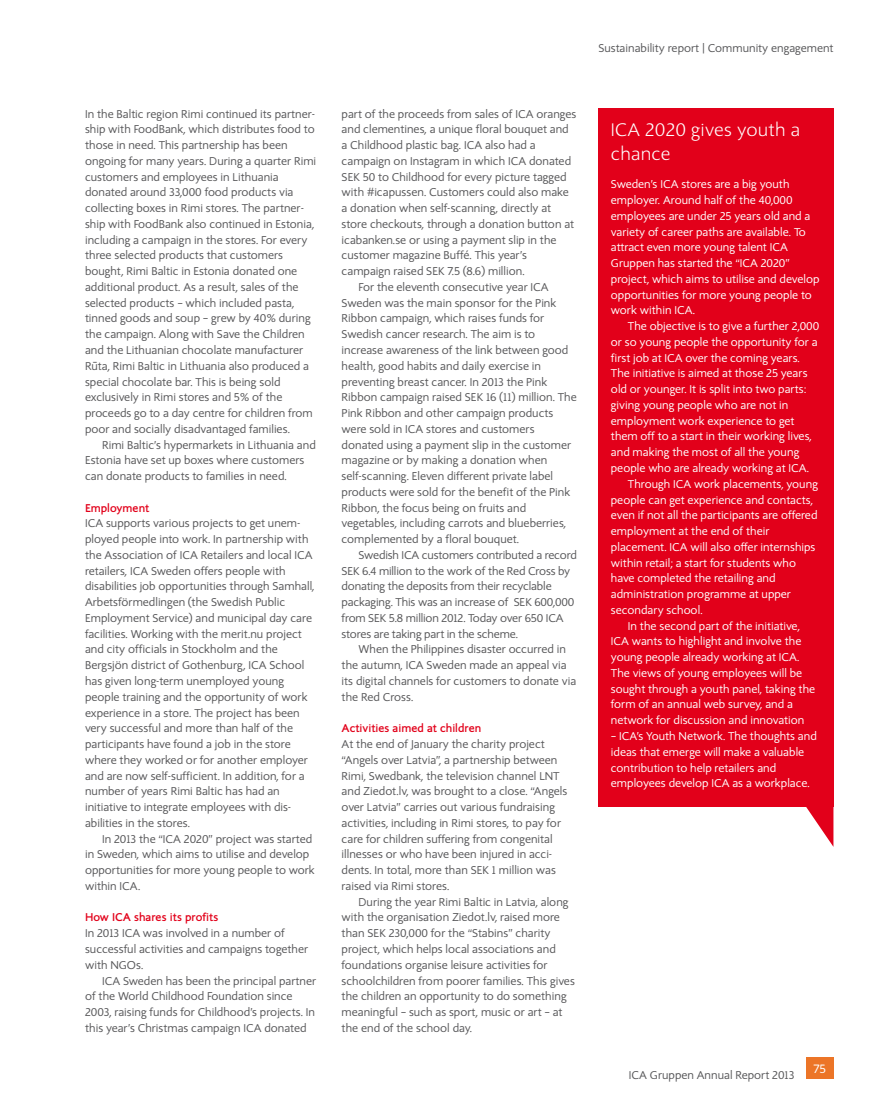
<style>
.page{position:relative;width:893px;height:1115px;background:#fff}
.page>*{position:absolute;margin:0;border:0;box-sizing:border-box;transform-origin:0 0}
.t1{font:300 18px/24px "ICA Sans Serif";letter-spacing:.01em;color:#fff}
.t2{font:12px "ICA Sans Serif";color:#fff}
.t3{font:11.25px/15.8px "ICA Sans Serif";color:#58585a}
.t4{font:11.25px/15.8px "ICA Sans Serif";color:#fff}
.t5{font:700 11.25px "ICA Sans Serif";color:#e2001a}
</style>
<div class="page">
<div style="left:806px;top:1057px;width:27px;height:21px;background:#ec7527"></div>
<div style="left:598px;top:108px;width:235px;height:699px;background:#e2001a"></div>
<svg style="left:806px;top:807px;width:27px;height:39px"></svg>
<p class="t3" style="left:85px;top:106px;width:233px">In the Baltic region Rimi continued its partner&shy;ship with FoodBank, which distributes food to those in need. This partnership has been ongoing for many years. During a quarter Rimi customers and employees in Lithuania donated around 33,000 food products via collecting boxes in Rimi stores. The partner&shy;ship with FoodBank also continued in Estonia, including a campaign in the stores. For every three selected products that customers bought, Rimi Baltic in Estonia donated one additional product. As a result, sales of the selected products – which included pasta, tinned goods and soup – grew by 40% during the campaign. Along with Save the Children and the Lithuanian chocolate manufacturer Ru—ta, Rimi Baltic in Lithuania also produced a special chocolate bar. This is being sold exclusively in Rimi stores and 5% of the proceeds go to a day centre for children from poor and socially disadvantaged families.</p>
<p class="t3" style="left:85px;top:437px;width:232px;text-indent:17px">Rimi Baltic’s hypermarkets in Lithuania and<br>Estonia have set up boxes where customers can donate products to families in need.</p>
<p class="t5" style="left:85px;top:500px;width:66px">Employment</p>
<p class="t3" style="left:85px;top:515px;width:231px">ICA supports various projects to get unem&shy;ployed people into work. In partnership with the Association of ICA Retailers and local ICA retailers, ICA Sweden offers people with disabilities job opportunities through Samhall, Arbetsförmedlingen (the Swedish Public Employment Service) and municipal day care facilities. Working with the merit.nu project and city officials in Stockholm and the Bergsjön district of Gothenburg, ICA School has given long-term unemployed young people training and the opportunity of work experience in a store. The project has been very successful and more than half of the participants have found a job in the store where they worked or for another employer and are now self-sufficient. In addition, for a number of years Rimi Baltic has had an initiative to integrate employees with dis&shy;abilities in the stores.</p>
<p class="t3" style="left:85px;top:830px;width:231px;text-indent:17px">In 2013 the “ICA 2020” project was started in Sweden, which aims to utilise and develop opportunities for more young people to work within ICA.</p>
<p class="t5" style="left:85px;top:910px;width:135px">How ICA shares its profits</p>
<p class="t3" style="left:85px;top:925px;width:225px">In 2013 ICA was involved in a number of successful activities and campaigns together with NGOs.</p>
<p class="t3" style="left:85px;top:972px;width:233px;text-indent:17px">ICA Sweden has been the principal partner of the World Childhood Foundation since 2003, raising funds for Childhood’s projects. In this year’s Christmas campaign ICA donated</p>
<p class="t3" style="left:342px;top:106px;width:236px">part of the proceeds from sales of ICA oranges</p>
<p class="t3" style="left:342px;top:122px;width:229px">and clementines, a unique floral bouquet and</p>
<p class="t3" style="left:342px;top:137px;width:196px">a Childhood plastic bag. ICA also had a</p>
<p class="t3" style="left:342px;top:153px;width:231px">campaign on Instagram in which ICA donated</p>
<p class="t3" style="left:342px;top:169px;width:227px">SEK 50 to Childhood for every picture tagged</p>
<p class="t3" style="left:342px;top:185px;width:229px">with #icapussen. Customers could also make</p>
<p class="t3" style="left:342px;top:200px;width:211px">a donation when self-scanning, directly at</p>
<p class="t3" style="left:342px;top:216px;width:234px">store checkouts, through a donation button at</p>
<p class="t3" style="left:342px;top:232px;width:216px">icabanken.se or using a payment slip in the</p>
<p class="t3" style="left:342px;top:248px;width:187px">customer magazine Buffé. This year’s</p>
<p class="t3" style="left:342px;top:263px;width:185px">campaign raised SEK 7.5 (8.6) million.</p>
<p class="t3" style="left:359px;top:279px;width:192px">For the eleventh consecutive year ICA</p>
<p class="t3" style="left:342px;top:295px;width:216px">Sweden was the main sponsor for the Pink</p>
<p class="t3" style="left:342px;top:311px;width:204px">Ribbon campaign, which raises funds for</p>
<p class="t3" style="left:342px;top:326px;width:195px">Swedish cancer research. The aim is to</p>
<p class="t3" style="left:342px;top:342px;width:228px">increase awareness of the link between good</p>
<p class="t3" style="left:342px;top:358px;width:201px">health, good habits and daily exercise in</p>
<p class="t3" style="left:342px;top:374px;width:207px">preventing breast cancer. In 2013 the Pink</p>
<p class="t3" style="left:342px;top:389px;width:237px">Ribbon campaign raised SEK 16 (11) million. The</p>
<p class="t3" style="left:342px;top:405px;width:213px">Pink Ribbon and other campaign products</p>
<p class="t3" style="left:342px;top:421px;width:195px">were sold in ICA stores and customers</p>
<p class="t3" style="left:342px;top:437px;width:231px">donated using a payment slip in the customer</p>
<p class="t3" style="left:342px;top:452px;width:207px">magazine or by making a donation when</p>
<p class="t3" style="left:342px;top:468px;width:213px">self-scanning. Eleven different private label</p>
<p class="t3" style="left:342px;top:484px;width:230px">products were sold for the benefit of the Pink</p>
<p class="t3" style="left:342px;top:500px;width:186px">Ribbon, the focus being on fruits and</p>
<p class="t3" style="left:342px;top:515px;width:226px">vegetables, including carrots and blueberries,</p>
<p class="t3" style="left:342px;top:531px;width:179px">complemented by a floral bouquet.</p>
<p class="t3" style="left:359px;top:547px;width:220px">Swedish ICA customers contributed a record</p>
<p class="t3" style="left:342px;top:563px;width:230px">SEK 6.4 million to the work of the Red Cross by</p>
<p class="t3" style="left:342px;top:578px;width:212px">donating the deposits from their recyclable</p>
<p class="t3" style="left:342px;top:594px;width:234px">packaging. This was an increase of SEK 600,000</p>
<p class="t3" style="left:342px;top:610px;width:224px">from SEK 5.8 million 2012. Today over 650 ICA</p>
<p class="t3" style="left:342px;top:626px;width:178px">stores are taking part in the scheme.</p>
<p class="t3" style="left:359px;top:641px;width:209px">When the Philippines disaster occurred in</p>
<p class="t3" style="left:342px;top:657px;width:226px">the autumn, ICA Sweden made an appeal via</p>
<p class="t3" style="left:342px;top:673px;width:236px">its digital channels for customers to donate via</p>
<p class="t3" style="left:342px;top:689px;width:73px">the Red Cross.</p>
<p class="t5" style="left:342px;top:721px;width:141px">Activities aimed at children</p>
<p class="t3" style="left:342px;top:736px;width:227px">At the end of January the charity project “Angels over Latvia”, a partnership between Rimi, Swedbank, the television channel LNT and Ziedot.lv, was brought to a close. “Angels over Latvia” carries out various fundraising activities, including in Rimi stores, to pay for care for children suffering from congenital illnesses or who have been injured in acci&shy;dents. In total, more than SEK 1 million was raised via Rimi stores.</p>
<p class="t3" style="left:342px;top:893px;width:235px;text-indent:17px">During the year Rimi Baltic in Latvia, along with the organisation Ziedot.lv, raised more than SEK 230,000 for the “Stabins” charity project, which helps local associations and foundations organise leisure activities for schoolchildren from poorer families. This gives the children an opportunity to do something meaningful – such as sport, music or art – at the end of the school day.</p>
<p class="t3" style="left:598px;top:40px;width:237px">Sustainability report | Community engagement</p>
<h1 class="t1" style="left:611px;top:118px;width:191px">ICA 2020 gives youth a chance</h1>
<p class="t4" style="left:611px;top:176px;width:210px">Sweden’s ICA stores are a big youth employer. Around half of the 40,000 employees are under 25 years old and a variety of career paths are available. To attract even more young talent ICA Gruppen has started the “ICA 2020” project, which aims to utilise and develop opportunities for more young people to work within ICA.</p>
<p class="t4" style="left:628px;top:318px;width:193px">The objective is to give a further 2,000</p>
<p class="t4" style="left:611px;top:334px;width:208px">or so young people the opportunity for a</p>
<p class="t4" style="left:611px;top:350px;width:191px">first job at ICA over the coming years.</p>
<p class="t4" style="left:611px;top:365px;width:198px">The initiative is aimed at those 25 years</p>
<p class="t4" style="left:611px;top:381px;width:197px">old or younger. It is split into two parts:</p>
<p class="t4" style="left:611px;top:397px;width:179px">giving young people who are not in</p>
<p class="t4" style="left:611px;top:413px;width:185px">employment work experience to get</p>
<p class="t4" style="left:611px;top:428px;width:202px">them off to a start in their working lives,</p>
<p class="t4" style="left:611px;top:444px;width:190px">and making the most of all the young</p>
<p class="t4" style="left:611px;top:460px;width:200px">people who are already working at ICA.</p>
<p class="t4" style="left:628px;top:476px;width:192px">Through ICA work placements, young</p>
<p class="t4" style="left:611px;top:491px;width:204px">people can get experience and contacts,</p>
<p class="t4" style="left:611px;top:507px;width:208px">even if not all the participants are offered</p>
<p class="t4" style="left:611px;top:523px;width:160px">employment at the end of their</p>
<p class="t4" style="left:611px;top:539px;width:206px">placement. ICA will also offer internships</p>
<p class="t4" style="left:611px;top:554px;width:187px">within retail; a start for students who</p>
<p class="t4" style="left:611px;top:570px;width:166px">have completed the retailing and</p>
<p class="t4" style="left:611px;top:586px;width:182px">administration programme at upper</p>
<p class="t4" style="left:611px;top:602px;width:93px">secondary school.</p>
<p class="t4" style="left:628px;top:617px;width:174px">In the second part of the initiative,</p>
<p class="t4" style="left:611px;top:633px;width:192px">ICA wants to highlight and involve the</p>
<p class="t4" style="left:611px;top:649px;width:190px">young people already working at ICA.</p>
<p class="t4" style="left:611px;top:665px;width:193px">The views of young employees will be</p>
<p class="t4" style="left:611px;top:680px;width:206px">sought through a youth panel, taking the</p>
<p class="t4" style="left:611px;top:696px;width:184px">form of an annual web survey, and a</p>
<p class="t4" style="left:611px;top:712px;width:195px">network for discussion and innovation</p>
<p class="t4" style="left:611px;top:728px;width:207px">– ICA’s Youth Network. The thoughts and ideas that emerge will make a valuable contribution to help retailers and employees develop ICA as a workplace.</p>
<p class="t3" style="left:629px;top:1066px;width:167px">ICA Gruppen Annual Report 2013</p>
<p class="t2" style="left:813px;top:1061px;width:14px">75</p>
</div>
